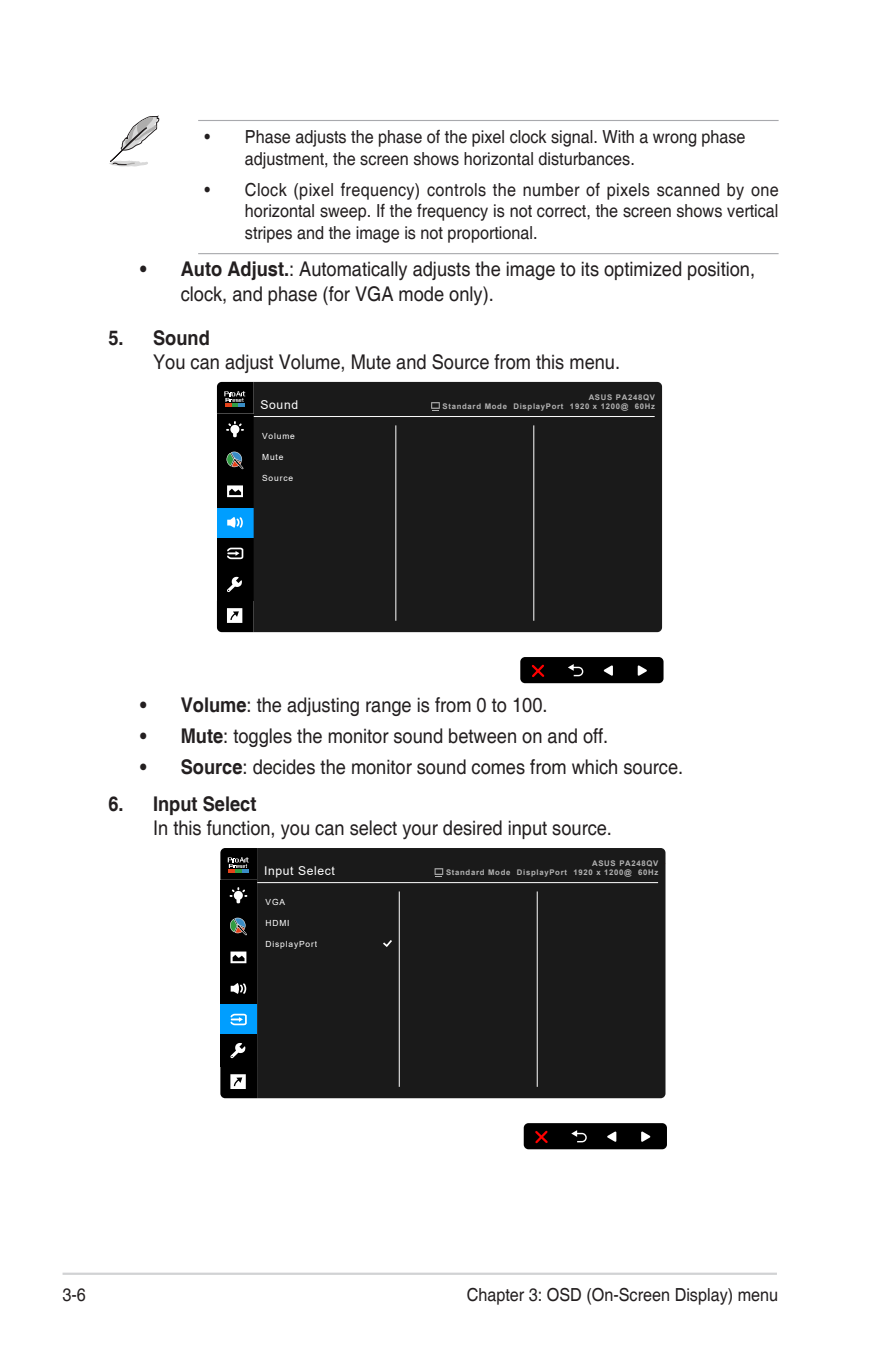
<style>
.page{position:relative;width:893px;height:1346px;background:#fff}
.page>*{position:absolute;margin:0;border:0;box-sizing:border-box;transform-origin:0 0}
.Bulleted_Text{font:20.25px/24.3px "Helvetica";color:#231f20;scale:.9 1}
.List{font:20.25px "Helvetica";color:#231f20;scale:.9 1}
.List-2{font:700 20.25px "Helvetica";color:#231f20;scale:.9 1}
.t1{font:18px/21.6px "Helvetica";color:#231f20;scale:.9 1}
.t2{font:12.15px "Arial";letter-spacing:.05em;color:#fff}
.t3{font:8.55px "Arial";letter-spacing:.1em;color:#fff}
.t4{font:700 7.88px/9px "Arial";letter-spacing:.09em;color:#b3b3b3;text-align:right}
.s1{font-weight:700}
</style>
<div class="page">
<hr style="left:63px;top:1272px;width:714px;height:3px;background:#d1d2d4">
<hr style="left:198px;top:120px;width:581px;height:1px;background:#a8a9ad">
<hr style="left:198px;top:253px;width:581px;height:1px;background:#a8a9ad">
<svg style="left:109px;top:116px;width:50px;height:51px"></svg>
<div style="left:217px;top:414px;width:37px;height:30px;background:#000"></div>
<div style="left:217px;top:444px;width:37px;height:32px;background:#000"></div>
<div style="left:217px;top:476px;width:37px;height:32px;background:#000"></div>
<div style="left:217px;top:538px;width:37px;height:30px;background:#000"></div>
<div style="left:217px;top:568px;width:37px;height:33px;background:#000"></div>
<div style="left:217px;top:508px;width:37px;height:30px;background:#009eff"></div>
<svg style="left:226px;top:421px;width:18px;height:16px"></svg>
<svg style="left:227px;top:517px;width:16px;height:11px"></svg>
<svg style="left:227px;top:485px;width:16px;height:12px"></svg>
<svg style="left:227px;top:547px;width:17px;height:13px"></svg>
<svg style="left:227px;top:576px;width:15px;height:16px"></svg>
<svg style="left:217px;top:601px;width:37px;height:31px"></svg>
<svg style="left:217px;top:382px;width:37px;height:32px"></svg>
<svg style="left:227px;top:452px;width:17px;height:17px"></svg>
<div style="left:254px;top:382px;width:408px;height:250px;background:#1a1a1a"></div>
<hr style="left:254px;top:416px;width:401px;height:1px;background:#fff">
<hr style="left:395px;top:425px;width:1px;height:196px;background:#fff">
<hr style="left:533px;top:425px;width:1px;height:196px;background:#fff">
<div style="left:520px;top:657px;width:143px;height:26px;background:#000;border-radius:5px"></div>
<svg style="left:531px;top:664px;width:14px;height:14px"></svg>
<svg style="left:603px;top:665px;width:10px;height:11px"></svg>
<svg style="left:638px;top:665px;width:9px;height:11px"></svg>
<svg style="left:568px;top:664px;width:15px;height:12px"></svg>
<svg style="left:431px;top:402px;width:9px;height:7px"></svg>
<svg style="left:432px;top:403px;width:7px;height:8px"></svg>
<div style="left:220px;top:880px;width:37px;height:30px;background:#000"></div>
<div style="left:220px;top:910px;width:37px;height:32px;background:#000"></div>
<div style="left:220px;top:942px;width:37px;height:32px;background:#000"></div>
<div style="left:220px;top:1004px;width:37px;height:30px;background:#009eff"></div>
<div style="left:220px;top:1034px;width:37px;height:33px;background:#000"></div>
<div style="left:220px;top:974px;width:37px;height:30px;background:#000"></div>
<svg style="left:230px;top:887px;width:17px;height:16px"></svg>
<svg style="left:231px;top:983px;width:15px;height:11px"></svg>
<svg style="left:230px;top:951px;width:16px;height:12px"></svg>
<svg style="left:230px;top:1013px;width:17px;height:13px"></svg>
<svg style="left:230px;top:1042px;width:16px;height:16px"></svg>
<svg style="left:220px;top:1067px;width:37px;height:31px"></svg>
<svg style="left:220px;top:848px;width:37px;height:32px"></svg>
<svg style="left:230px;top:918px;width:17px;height:17px"></svg>
<div style="left:524px;top:1123px;width:143px;height:26px;background:#000;border-radius:5px"></div>
<svg style="left:535px;top:1130px;width:13px;height:14px"></svg>
<svg style="left:607px;top:1131px;width:9px;height:11px"></svg>
<svg style="left:641px;top:1131px;width:9px;height:11px"></svg>
<svg style="left:571px;top:1130px;width:16px;height:12px"></svg>
<div style="left:257px;top:848px;width:408px;height:250px;background:#1a1a1a"></div>
<hr style="left:257px;top:882px;width:401px;height:1px;background:#fff">
<hr style="left:399px;top:891px;width:1px;height:196px;background:#fff">
<hr style="left:537px;top:891px;width:1px;height:196px;background:#fff">
<svg style="left:435px;top:868px;width:8px;height:7px"></svg>
<svg style="left:435px;top:869px;width:7px;height:8px"></svg>
<svg style="left:381px;top:938px;width:13px;height:10px"></svg>
<p class="t1" style="left:245px;top:126px;width:558px;text-indent:-40px">• Phase adjusts the phase of the pixel clock signal. With a wrong phase adjustment, the screen shows horizontal disturbances.</p>
<p class="t1" style="left:245px;top:179px;width:595px;text-align:justify;text-indent:-40px">• Clock (pixel frequency) controls the number of pixels scanned by one horizontal sweep. If the frequency is not correct, the screen shows vertical stripes and the image is not proportional.</p>
<p class="Bulleted_Text" style="left:181px;top:258px;width:640px;text-indent:-40px"><span class="s1">• Auto Adjust.</span>: Automatically adjusts the image to its optimized position, clock, and phase (for VGA mode only).</p>
<p class="List-2" style="left:108px;top:325px;width:114px">5. Sound</p>
<p class="List" style="left:153px;top:350px;width:520px">You can adjust Volume, Mute and Source from this menu.</p>
<p class="t4" style="left:443px;top:393px;width:214px">ASUS PA248QV<br>Standard Mode DisplayPort 1920 x 1200@ 60Hz</p>
<p class="t3" style="left:262px;top:430px;width:34px">Volume</p>
<p class="t3" style="left:262px;top:451px;width:23px">Mute</p>
<p class="t3" style="left:262px;top:472px;width:32px">Source</p>
<p class="t2" style="left:261px;top:397px;width:39px">Sound</p>
<p class="Bulleted_Text" style="left:140px;top:694px;width:454px"><span class="s1">• Volume</span>: the adjusting range is from 0 to 100.</p>
<p class="Bulleted_Text" style="left:140px;top:724px;width:522px"><span class="s1">• Mute</span>: toggles the monitor sound between on and off.</p>
<p class="Bulleted_Text" style="left:140px;top:755px;width:605px"><span class="s1">• Source</span>: decides the monitor sound comes from which source.</p>
<p class="List-2" style="left:108px;top:791px;width:166px">6. Input Select</p>
<p class="List" style="left:153px;top:816px;width:511px">In this function, you can select your desired input source.</p>
<p class="t4" style="left:446px;top:859px;width:214px">ASUS PA248QV<br>Standard Mode DisplayPort 1920 x 1200@ 60Hz</p>
<p class="t3" style="left:266px;top:896px;width:21px">VGA</p>
<p class="t3" style="left:266px;top:917px;width:26px">HDMI</p>
<p class="t3" style="left:266px;top:938px;width:53px">DisplayPort</p>
<p class="t2" style="left:264px;top:863px;width:72px">Input Select</p>
<p class="t1" style="left:63px;top:1284px;width:28px">3-6</p>
<p class="t1" style="left:467px;top:1284px;width:348px">Chapter 3: OSD (On-Screen Display) menu</p>
</div>
